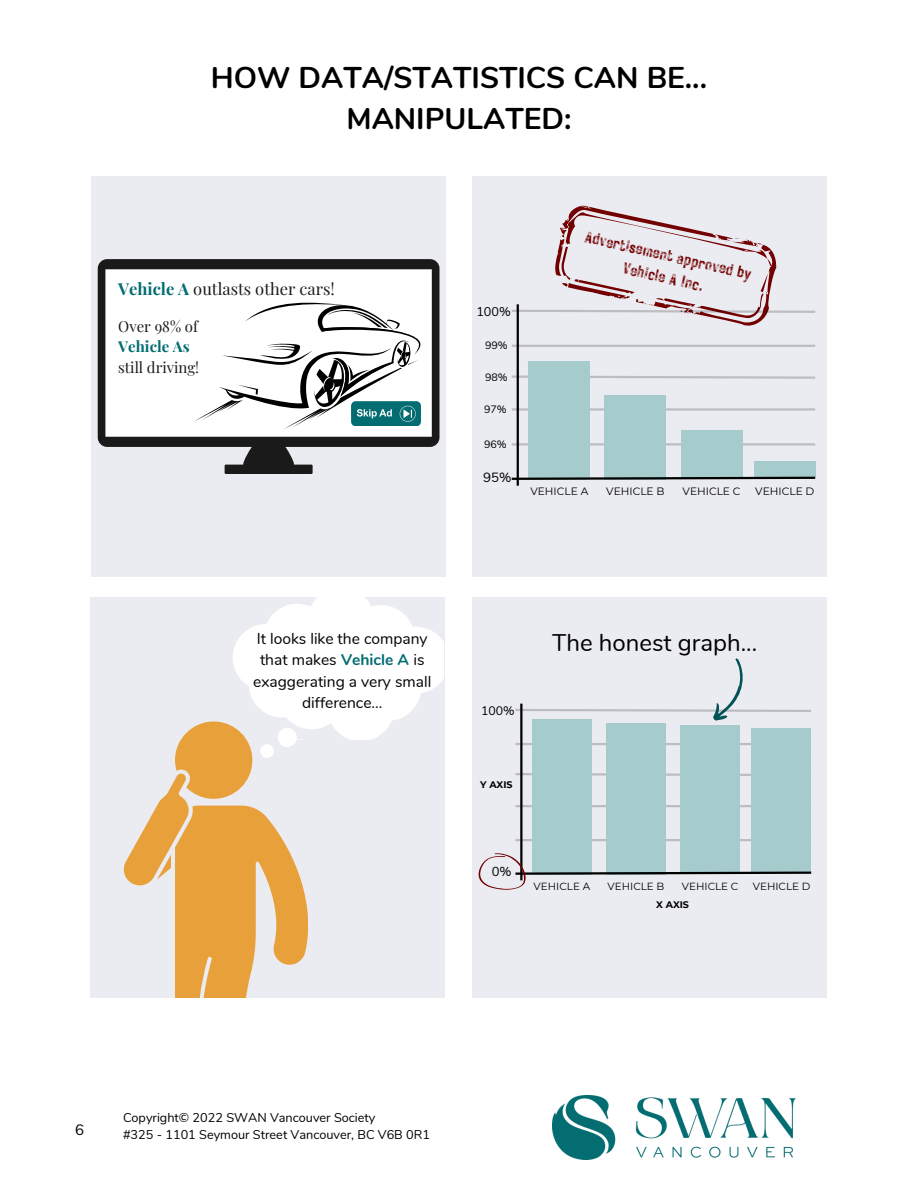
<style>
.page{position:relative;width:918px;height:1188px;background:#fff}
.page>*{position:absolute;margin:0;border:0;box-sizing:border-box;transform-origin:0 0}
.t1{font:700 30px/41.7px "Nunito";color:#000;text-align:center}
.t2{font:24px "Nunito";color:#000}
.t3{font:16.5px "Playfair Display";color:#1a1a1a}
.t4{font:15.9px/22px "Rustic Printed Stamp";color:#730000;text-align:center}
.t5{font:15.6px/21.3px "Nunito";color:#000;text-align:center}
.t6{font:15px "Playfair Display";color:#1a1a1a}
.t7{font:700 15px "Playfair Display";color:#036d72}
.t8{font:15px "Nunito";color:#000}
.t9{font:13.35px "Nunito";color:#000}
.t10{font:13.05px "Nunito";color:#000}
.t11{font:12.75px "Nunito";color:#000}
.t12{font:12.6px "Nunito";color:#000}
.t13{font:12.3px "Nunito";color:#000}
.t14{font:10.65px "Montserrat";color:#000}
.t15{font:10.65px "Nunito";color:#000}
.t16{font:10.35px "Montserrat";color:#000}
.t17{font:700 9.6px "Montserrat";color:#000}
.s1{font-weight:700;color:#036d72}
</style>
<div class="page">
<img style="left:552px;top:1096px;width:243px;height:64px">
<div style="left:92px;top:177px;width:354px;height:400px;background:#ebecf2"></div>
<svg style="left:98px;top:259px;width:342px;height:215px;fill:#fff"></svg>
<div style="left:472px;top:177px;width:355px;height:400px;background:#ebecf2"></div>
<div style="left:90px;top:597px;width:354px;height:401px;background:#ebecf2"></div>
<div style="left:472px;top:597px;width:355px;height:401px;background:#ebecf2"></div>
<hr style="left:520px;top:704px;width:3px;height:176px;background:#000">
<hr style="left:515px;top:743px;width:296px;height:2px;background:#000">
<svg style="left:515px;top:773px;width:237px;height:4px"></svg>
<hr style="left:515px;top:805px;width:296px;height:2px;background:#000">
<hr style="left:515px;top:839px;width:296px;height:2px;background:#000">
<div style="left:532px;top:719px;width:60px;height:156px;background:#a5cbcc"></div>
<div style="left:606px;top:723px;width:60px;height:152px;background:#a5cbcc"></div>
<div style="left:680px;top:726px;width:60px;height:147px;background:#a5cbcc"></div>
<div style="left:752px;top:728px;width:59px;height:144px;background:#a5cbcc"></div>
<svg style="left:515px;top:658px;width:296px;height:68px"></svg>
<svg style="left:351px;top:401px;width:70px;height:25px"></svg>
<svg style="left:193px;top:298px;width:227px;height:132px;background:#d3d9d9"></svg>
<hr style="left:517px;top:304px;width:2px;height:182px;background:#000">
<svg style="left:511px;top:205px;width:305px;height:130px"></svg>
<hr style="left:512px;top:345px;width:303px;height:2px;background:#000">
<svg style="left:511px;top:375px;width:305px;height:4px"></svg>
<hr style="left:512px;top:408px;width:303px;height:3px;background:#000">
<hr style="left:512px;top:443px;width:303px;height:3px;background:#000">
<div style="left:529px;top:362px;width:61px;height:118px;background:#a5cbcc"></div>
<div style="left:605px;top:395px;width:61px;height:85px;background:#a5cbcc"></div>
<div style="left:681px;top:430px;width:61px;height:48px;background:#a5cbcc"></div>
<div style="left:754px;top:461px;width:61px;height:16px;background:#a5cbcc"></div>
<svg style="left:511px;top:476px;width:305px;height:5px"></svg>
<svg style="left:123px;top:597px;width:321px;height:400px"></svg>
<svg style="left:478px;top:853px;width:334px;height:36px"></svg>
<h1 class="t1" style="left:211px;top:57px;width:498px">HOW DATA/STATISTICS CAN BE...<br>MANIPULATED:</h1>
<p class="t3" style="left:118px;top:277px;width:218px"><span class="s1">Vehicle A</span> outlasts other cars!</p>
<p class="t6" style="left:118px;top:316px;width:81px">Over 98% of</p>
<p class="t7" style="left:118px;top:336px;width:73px">Vehicle As</p>
<p class="t6" style="left:118px;top:356px;width:82px">still driving!</p>
<p class="t12" style="left:476px;top:303px;width:36px">100%</p>
<p class="t15" style="left:485px;top:338px;width:24px">99%</p>
<p class="t15" style="left:485px;top:370px;width:24px">98%</p>
<p class="t15" style="left:484px;top:402px;width:24px">97%</p>
<p class="t15" style="left:484px;top:437px;width:24px">96%</p>
<p class="t9" style="left:483px;top:468px;width:30px">95%</p>
<p class="t4" style="left:588px;top:225px;width:172px;rotate:13deg">Advertisement approved by<br>Vehicle A Inc.</p>
<p class="t14" style="left:530px;top:485px;width:59px">VEHICLE A</p>
<p class="t14" style="left:606px;top:485px;width:60px">VEHICLE B</p>
<p class="t14" style="left:683px;top:485px;width:59px">VEHICLE C</p>
<p class="t14" style="left:755px;top:485px;width:61px">VEHICLE D</p>
<p class="t5" style="left:253px;top:628px;width:180px">It looks like the company that makes <span class="s1">Vehicle A</span> is exaggerating a very small difference...</p>
<h2 class="t2" style="left:552px;top:627px;width:207px">The honest graph...</h2>
<p class="t13" style="left:481px;top:703px;width:35px">100%</p>
<p class="t17" style="left:480px;top:779px;width:34px">Y AXIS</p>
<p class="t10" style="left:492px;top:863px;width:21px">0%</p>
<p class="t16" style="left:534px;top:880px;width:58px">VEHICLE A</p>
<p class="t16" style="left:608px;top:880px;width:58px">VEHICLE B</p>
<p class="t16" style="left:682px;top:880px;width:58px">VEHICLE C</p>
<p class="t16" style="left:753px;top:880px;width:59px">VEHICLE D</p>
<p class="t17" style="left:656px;top:899px;width:34px">X AXIS</p>
<p class="t8" style="left:75px;top:1120px;width:10px">6</p>
<p class="t11" style="left:123px;top:1110px;width:254px">Copyright© 2022 SWAN Vancouver Society</p>
<p class="t11" style="left:123px;top:1126px;width:309px">#325 - 1101 Seymour Street Vancouver, BC V6B 0R1</p>
</div>
